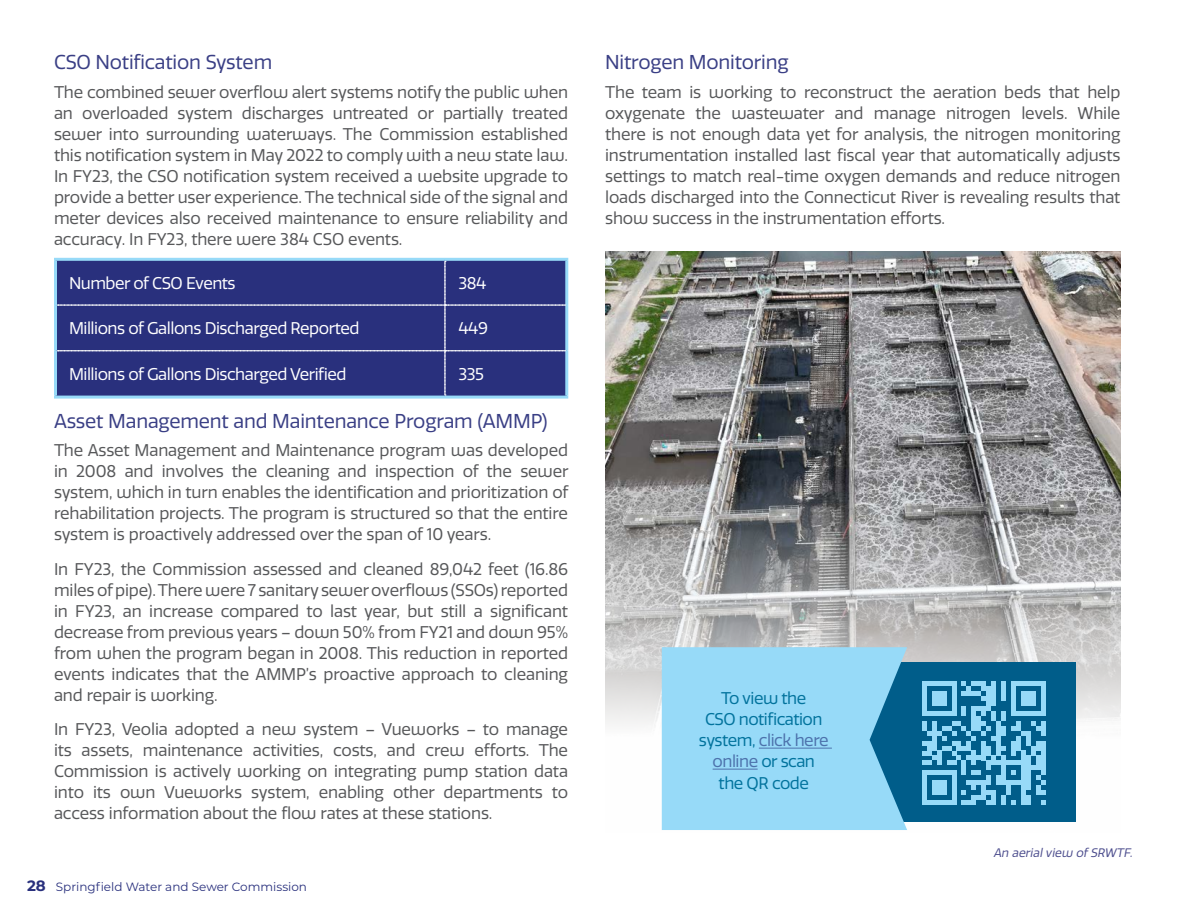
<style>
.page{position:relative;width:1188px;height:918px;background:#fff}
.page>*{position:absolute;margin:0;border:0;box-sizing:border-box;transform-origin:0 0}
.Subhead{font:19.5px "Quatro";letter-spacing:-.01em;color:#3a3f85}
.Paragraph_Style_1{font:16.5px/21px "Quatro";letter-spacing:-.01em;color:#57585a;text-align:justify}
.Paragraph_Style_1-2{font:16.5px "Quatro";letter-spacing:-.03em;color:#fff}
.Paragraph_Style_1-3{font:16.5px/21px "Quatro";letter-spacing:-.03em;color:#02739d;text-align:center}
.t1{font:12px "Montserrat";color:#29307d}
.t2{font:italic 12px "Quatro";color:#4d4e8e}
.s1{font-weight:700;font-size:15px}
.s2{color:#4d72ac}
</style>
<div class="page">
<img style="left:605px;top:252px;width:515px;height:578px">
<div style="left:810px;top:662px;width:266px;height:160px;background:#005d8a"></div>
<svg style="left:662px;top:647px;width:245px;height:183px;background:#8bd0ef"></svg>
<svg style="left:922px;top:681px;width:124px;height:124px"></svg>
<hr style="left:759px;top:748px;width:73px;height:1px;background:#4d72ac">
<hr style="left:713px;top:769px;width:45px;height:1px;background:#4d72ac">
<hr style="left:54px;top:258px;width:391px;height:3px;background:#97daf8">
<hr style="left:54px;top:261px;width:3px;height:44px;background:#97daf8">
<hr style="left:445px;top:258px;width:123px;height:3px;background:#97daf8">
<hr style="left:565px;top:261px;width:3px;height:44px;background:#97daf8">
<hr style="left:54px;top:305px;width:3px;height:46px;background:#97daf8">
<hr style="left:565px;top:305px;width:3px;height:46px;background:#97daf8">
<hr style="left:54px;top:351px;width:3px;height:45px;background:#97daf8">
<hr style="left:565px;top:351px;width:3px;height:45px;background:#97daf8">
<hr style="left:54px;top:396px;width:391px;height:3px;background:#97daf8">
<hr style="left:445px;top:396px;width:123px;height:3px;background:#97daf8">
<div style="left:58px;top:261px;width:508px;height:135px;background:#29307d"></div>
<p class="Subhead" style="left:54px;top:51px;width:220px">CSO Notification System</p>
<p class="Paragraph_Style_1" style="left:54px;top:81px;width:516px">The combined sewer overflow alert systems notify the public when an overloaded system discharges untreated or partially treated sewer into surrounding waterways. The Commission established this notification system in May 2022 to comply with a new state law.<br>In FY23, the CSO notification system received a website upgrade to provide a better user experience. The technical side of the signal and meter devices also received maintenance to ensure reliability and accuracy. In FY23, there were 384 CSO events.</p>
<p class="Paragraph_Style_1-2" style="left:69px;top:273px;width:168px">Number of CSO Events</p>
<p class="Paragraph_Style_1-2" style="left:458px;top:273px;width:30px">384</p>
<p class="Paragraph_Style_1-2" style="left:69px;top:319px;width:292px">Millions of Gallons Discharged Reported</p>
<p class="Paragraph_Style_1-2" style="left:458px;top:319px;width:31px">449</p>
<p class="Paragraph_Style_1-2" style="left:69px;top:365px;width:279px">Millions of Gallons Discharged Verified</p>
<p class="Paragraph_Style_1-2" style="left:458px;top:365px;width:27px">335</p>
<p class="Subhead" style="left:54px;top:409px;width:495px">Asset Management and Maintenance Program (AMMP)</p>
<p class="Paragraph_Style_1" style="left:54px;top:440px;width:516px">The Asset Management and Maintenance program was developed in 2008 and involves the cleaning and inspection of the sewer system, which in turn enables the identification and prioritization of rehabilitation projects. The program is structured so that the entire system is proactively addressed over the span of 10 years.</p>
<p class="Paragraph_Style_1" style="left:54px;top:559px;width:516px">In FY23, the Commission assessed and cleaned 89,042 feet (16.86 miles of pipe). There were 7 sanitary sewer overflows (SSOs) reported in FY23, an increase compared to last year, but still a significant decrease from previous years – down 50% from FY21 and down 95% from when the program began in 2008. This reduction in reported events indicates that the AMMP’s proactive approach to cleaning and repair is working.</p>
<p class="Paragraph_Style_1" style="left:54px;top:719px;width:516px">In FY23, Veolia adopted a new system – Vueworks – to manage its assets, maintenance activities, costs, and crew efforts. The Commission is actively working on integrating pump station data into its own Vueworks system, enabling other departments to access information about the flow rates at these stations.</p>
<p class="t1" style="left:27px;top:878px;width:282px"><span class="s1">28</span> Springfield Water and Sewer Commission</p>
<p class="Subhead" style="left:605px;top:51px;width:185px">Nitrogen Monitoring</p>
<p class="Paragraph_Style_1" style="left:605px;top:82px;width:517px">The team is working to reconstruct the aeration beds that help oxygenate the wastewater and manage nitrogen levels. While there is not enough data yet for analysis, the nitrogen monitoring instrumentation installed last fiscal year that automatically adjusts settings to match real-time oxygen demands and reduce nitrogen loads discharged into the Connecticut River is revealing results that show success in the instrumentation efforts.</p>
<p class="Paragraph_Style_1-3" style="left:699px;top:688px;width:131px">To view the<br>CSO notification system, <span class="s2">click here online</span> or scan the QR code</p>
<p class="t2" style="left:993px;top:846px;width:143px">An aerialview ofSRWTF.</p>
</div>
